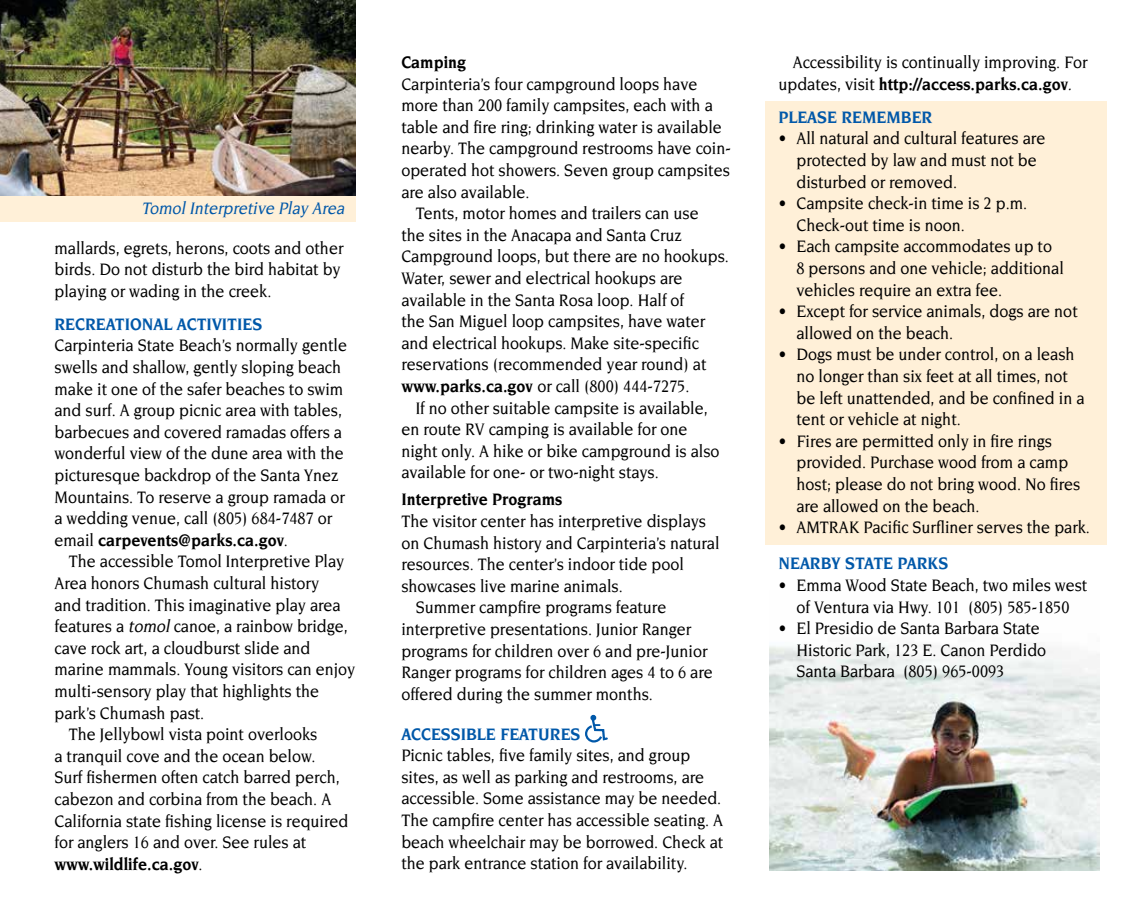
<style>
.page{position:relative;width:1134px;height:918px;background:#fff}
.page>*{position:absolute;margin:0;border:0;box-sizing:border-box;transform-origin:0 0}
.t1{font:500 18px/21.6px "Novarese";color:#000;scale:.9 1}
.t2{font:700 18px "Novarese";color:#0058a9;scale:.9 1}
.t3{font:700 18px "Novarese";color:#000;scale:.9 1}
.t4{font:italic 500 18px "Novarese";color:#0058a9;scale:.9 1}
.s1{font-weight:700}
.s2{font-style:italic}
</style>
<div class="page">
<div style="left:765px;top:101px;width:342px;height:443px;background:#fff0d8"></div>
<img style="left:770px;top:645px;width:330px;height:225px">
<svg style="left:585px;top:715px;width:23px;height:28px"></svg>
<img style="left:0;top:0;width:355px;height:196px">
<div style="left:0;top:196px;width:355px;height:26px;background:#fff0d8"></div>
<p class="t4" style="left:141px;top:198px;width:231px">TomolInterpretive Play Area</p>
<p class="t1" style="left:55px;top:237px;width:322px">mallards, egrets, herons, coots and other birds. Do not disturb the bird habitat by playing or wading in the creek.</p>
<h2 class="t2" style="left:55px;top:314px;width:232px">RECREATIONAL ACTIVITIES</h2>
<p class="t1" style="left:55px;top:335px;width:327px">Carpinteria State Beach’s normally gentle swells and shallow, gently sloping beach make it one of the safer beaches to swim and surf. A group picnic area with tables, barbecues and covered ramadas offers a wonderful view of the dune area with the picturesque backdrop of the Santa Ynez Mountains. To reserve a group ramada or a wedding venue, call (805) 684-7487 or email <span class="s1">carpevents@parks.ca.gov</span>.</p>
<p class="t1" style="left:55px;top:551px;width:336px;text-indent:14px">The accessible Tomol Interpretive Play Area honors Chumash cultural history<br>and tradition. This imaginative play area features a <span class="s2">tomol</span>canoe, a rainbow bridge, cave rock art, a cloudburst slide and marine mammals. Young visitors can enjoy multi-sensory play that highlights the park’s Chumash past.</p>
<p class="t1" style="left:55px;top:723px;width:328px;text-indent:14px">The Jellybowl vista point overlooks<br>a tranquil cove and the ocean below.<br>Surf fishermen often catch barred perch, cabezon and corbina from the beach. A California state fishing license is required for anglers 16 and over. See rules at <span class="s1">www.wildlife.ca.gov</span>.</p>
<h3 class="t3" style="left:401px;top:52px;width:74px">Camping</h3>
<p class="t1" style="left:401px;top:73px;width:368px">Carpinteria’s four campground loops have more than 200 family campsites, each with a table and fire ring; drinking water is available nearby. The campground restrooms have coin&shy;operated hot showers. Seven group campsites are also available.</p>
<p class="t1" style="left:401px;top:203px;width:366px;text-indent:14px">Tents, motor homes and trailers can use<br>the sites in the Anacapa and Santa Cruz Campground loops, but there are no hookups.<br>Water, sewer and electrical hookups are available in the Santa Rosa loop. Half of<br>the San Miguel loop campsites, have water and electrical hookups. Make site-specific reservations (recommended year round) at <span class="s1">www.parks.ca.gov</span> or call (800) 444-7275.</p>
<p class="t1" style="left:401px;top:397px;width:355px;text-indent:14px">If no other suitable campsite is available, en route RV camping is available for one night only. A hike or bike campground is also available for one- or two-night stays.</p>
<h3 class="t3" style="left:401px;top:489px;width:181px">Interpretive Programs</h3>
<p class="t1" style="left:401px;top:510px;width:355px">The visitor center has interpretive displays on Chumash history and Carpinteria’s natural resources. The center’s indoor tide pool showcases live marine animals.</p>
<p class="t1" style="left:401px;top:597px;width:347px;text-indent:14px">Summer campfire programs feature interpretive presentations. Junior Ranger programs for children over 6 and pre-Junior Ranger programs for children ages 4 to 6 are offered during the summer months.</p>
<h2 class="t2" style="left:401px;top:723px;width:201px">ACCESSIBLE FEATURES</h2>
<p class="t1" style="left:401px;top:744px;width:359px">Picnic tables, five family sites, and group sites, as well as parking and restrooms, are accessible. Some assistance may be needed.<br>The campfire center has accessible seating. A beach wheelchair may be borrowed. Check at the park entrance station for availability.</p>
<p class="t1" style="left:779px;top:51px;width:345px;text-indent:14px">Accessibility is continually improving. For updates, visit <span class="s1">http://access.parks.ca.gov</span><span class="s2">.</span></p>
<h2 class="t2" style="left:778px;top:107px;width:173px">PLEASE REMEMBER</h2>
<p class="t1" style="left:796px;top:128px;width:278px;text-indent:-18px">• All natural and cultural features are protected by law and must not be disturbed or removed.</p>
<p class="t1" style="left:796px;top:192px;width:258px;text-indent:-18px">• Campsite check-in time is 2 p.m.<br>Check-out time is noon.</p>
<p class="t1" style="left:796px;top:236px;width:299px;text-indent:-18px">• Each campsite accommodates up to<br>8 persons and one vehicle; additional vehicles require an extra fee.</p>
<p class="t1" style="left:796px;top:300px;width:314px;text-indent:-18px">• Except for service animals, dogs are not allowed on the beach.</p>
<p class="t1" style="left:796px;top:344px;width:322px;text-indent:-18px">• Dogs must be under control, on a leash no longer than six feet at all times, not be left unattended, and be confined in a tent or vehicle at night.</p>
<p class="t1" style="left:796px;top:430px;width:317px;text-indent:-18px">• Fires are permitted only in fire rings provided. Purchase wood from a camp host; please do not bring wood. No fires are allowed on the beach.</p>
<p class="t1" style="left:778px;top:516px;width:348px">• AMTRAK Pacific Surfliner serves the park.</p>
<h2 class="t2" style="left:779px;top:553px;width:190px">NEARBY STATE PARKS</h2>
<p class="t1" style="left:778px;top:574px;width:345px;text-align:center">• Emma Wood State Beach, two miles west of Ventura via Hwy. 101 (805) 585-1850</p>
<p class="t1" style="left:796px;top:617px;width:279px;text-indent:-18px">• El Presidio de Santa Barbara State<br>Historic Park, 123 E. Canon Perdido<br>Santa Barbara (805) 965-0093</p>
</div>
